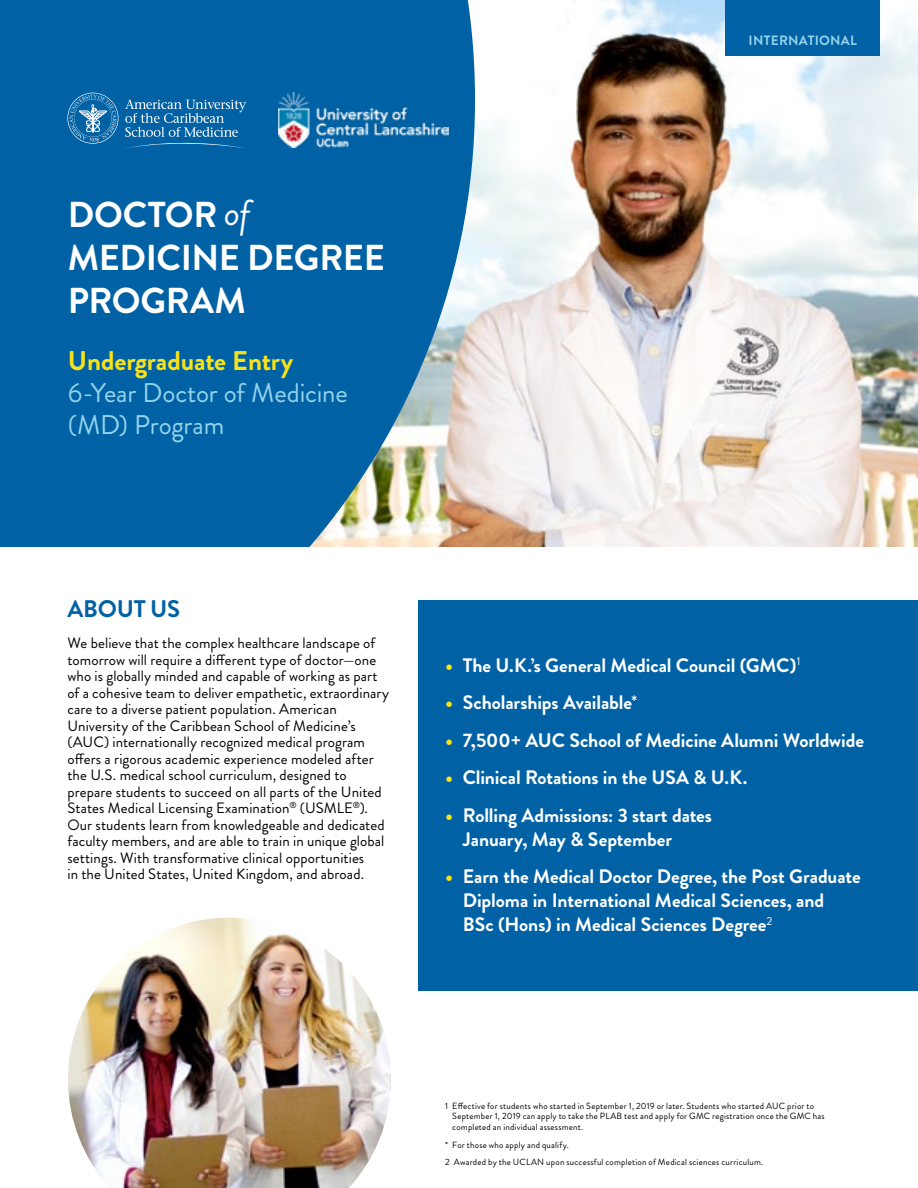
<style>
.page{position:relative;width:918px;height:1188px;background:#fff}
.page>*{position:absolute;margin:0;border:0;box-sizing:border-box;transform-origin:0 0}
.t1{font:700 36px/43px "Brandon Grotesque";letter-spacing:-.01em;color:#fff}
.t2{font:27px/32.2px "Brandon Grotesque";letter-spacing:-.005em;color:#94d3eb}
.t3{font:700 27px "Brandon Grotesque";letter-spacing:-.005em;color:#fae217}
.t4{font:700 24px "Brandon Grotesque";letter-spacing:-.015em;color:#0062a5}
.t5{font:700 19.5px/24px "Brandon Grotesque";letter-spacing:-.005em;color:#fff}
.t6{font:15px/16.5px "Brandon Grotesque";letter-spacing:.005em;color:#000}
.t7{font:700 13.5px "Brandon Grotesque";letter-spacing:.02em;color:#94d3eb}
.t8{font:9px/10.8px "Brandon Grotesque";letter-spacing:.025em;color:#000}
.s1{font-weight:400;font-style:italic}
.s2{font-size:21px;color:#fae217}
.s3{font-weight:400}
</style>
<div class="page">
<div style="left:418px;top:600px;width:500px;height:391px;background:#0062a5"></div>
<img style="left:475px;top:0;width:443px;height:546px">
<svg style="left:0;top:0;width:475px;height:546px;fill:#0062a5"></svg>
<div style="left:726px;top:0;width:154px;height:56px;background:#0062a5"></div>
<svg style="left:125px;top:100px;width:121px;height:48px"></svg>
<svg style="left:67px;top:93px;width:51px;height:51px"></svg>
<img style="left:278px;top:93px;width:170px;height:55px">
<img style="left:68px;top:918px;width:323px;height:270px">
<h1 class="t1" style="left:68px;top:193px;width:319px">DOCTOR <span class="s1">of<br></span>MEDICINE DEGREE<br>PROGRAM</h1>
<h2 class="t3" style="left:68px;top:342px;width:227px">Undergraduate Entry</h2>
<h2 class="t2" style="left:68px;top:377px;width:281px">6-Year Doctor of Medicine (MD) Program</h2>
<p class="t7" style="left:749px;top:31px;width:110px">INTERNATIONAL</p>
<h3 class="t4" style="left:68px;top:592px;width:114px">ABOUT US</h3>
<p class="t6" style="left:67px;top:635px;width:323px">We believe that the complex healthcare landscape of tomorrow will require a different type of doctor—one who is globally minded and capable of working as part of a cohesive team to deliver empathetic, extraordinary care to a diverse patient population. American University of the Caribbean School of Medicine’s (AUC) internationally recognized medical program offers a rigorous academic experience modeled after the U.S. medical school curriculum, designed to prepare students to succeed on all parts of the United States Medical Licensing Examination<sup>®</sup> (USMLE<sup>®</sup>).<br>Our students learn from knowledgeable and dedicated faculty members, and are able to train in unique global settings. With transformative clinical opportunities<br>in the United States, United Kingdom, and abroad.</p>
<h3 class="t5" style="left:445px;top:653px;width:357px"><span class="s2">•</span> The U.K.’s General Medical Council (GMC)<sup>1</sup></h3>
<h3 class="t5" style="left:445px;top:691px;width:194px"><span class="s2">•</span> Scholarships Available<span class="s3">*</span></h3>
<h3 class="t5" style="left:445px;top:728px;width:420px"><span class="s2">•</span> 7,500+ AUC School of Medicine Alumni Worldwide</h3>
<h3 class="t5" style="left:445px;top:766px;width:304px"><span class="s2">•</span> Clinical Rotations in the USA &amp; U.K.</h3>
<h3 class="t5" style="left:463px;top:803px;width:251px;text-indent:-17px"><span class="s2">•</span> Rolling Admissions: 3 start dates<br>January, May &amp; September</h3>
<h3 class="t5" style="left:463px;top:865px;width:399px;text-indent:-17px"><span class="s2">•</span> Earn the Medical Doctor Degree, the Post Graduate<br>Diploma in International Medical Sciences, and<br>BSc (Hons) in Medical Sciences Degree<sup>2</sup></h3>
<p class="t8" style="left:452px;top:1100px;width:374px;text-indent:-7px">1 Effective for students who started in September 1, 2019 or later. Students who started AUC prior to<br>September 1, 2019 can apply to take the PLAB test and apply for GMC registration once the GMC has completed an individual assessment.</p>
<p class="t8" style="left:445px;top:1136px;width:319px;line-height:17.5px">* For those who apply and qualify.<br>2 Awarded by the UCLAN upon successful completion of Medical sciences curriculum.</p>
</div>
